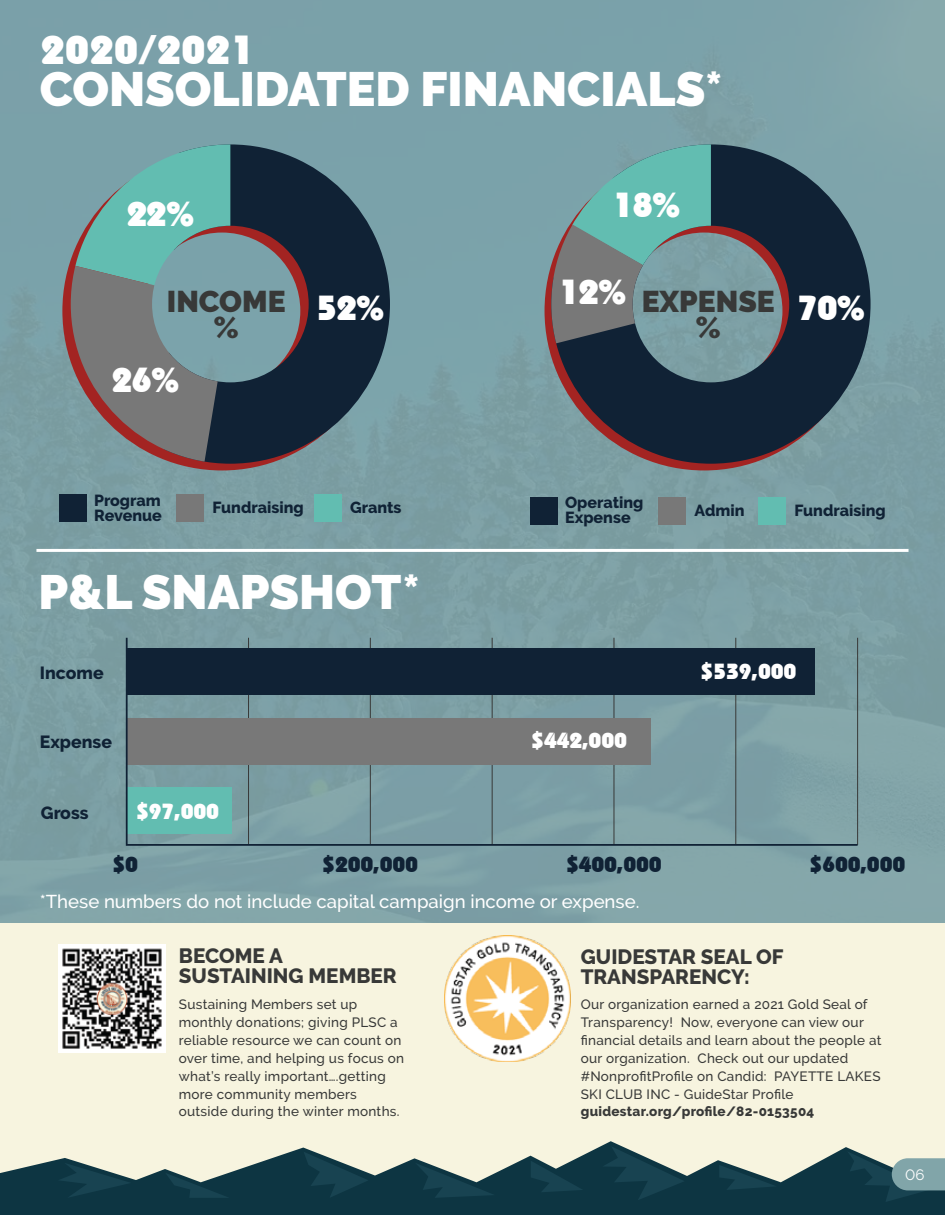
<style>
.page{position:relative;width:945px;height:1215px;background:#fff}
.page>*{position:absolute;margin:0;border:0;box-sizing:border-box;transform-origin:0 0}
.t1{font:900 48px "Raleway";color:#fff}
.t2{font:800 44.4px "Bauhaus";color:#fff}
.t3{font:800 38.1px "Bauhaus";letter-spacing:-.04em;color:#fff}
.t4{font:900 30px/26.1px "Raleway";color:#383938;text-align:center}
.t5{font:800 24px "Bauhaus";letter-spacing:-.02em;color:#102235}
.t6{font:800 24px "Bauhaus";letter-spacing:-.02em;color:#fff}
.t7{font:800 20.7px/20.9px "Raleway";color:#383938}
.t8{font:500 18.6px "Raleway";color:#fff}
.t9{font:800 17.55px "Raleway";color:#102235}
.t10{font:800 16.05px/15.5px "Raleway";color:#102235}
.t11{font:15px "Raleway";color:#fff}
.t12{font:500 13.5px/17.9px "Raleway";letter-spacing:.02em;color:#383938}
.t13{font:800 13.5px "Raleway";letter-spacing:.02em;color:#383938}
</style>
<div class="page">
<div style="left:0;top:0;width:945px;height:924px;background:#81a5a9"></div>
<div style="left:0;top:924px;width:945px;height:291px;background:#f7f4df"></div>
<img style="left:59px;top:945px;width:107px;height:107px">
<img style="left:445px;top:936px;width:125px;height:125px">
<svg style="left:0;top:1141px;width:945px;height:74px;fill:#0d3542"></svg>
<svg style="left:602px;top:1146px;width:83px;height:54px"></svg>
<svg style="left:719px;top:1165px;width:58px;height:25px"></svg>
<svg style="left:531px;top:1161px;width:52px;height:31px;background:#224853"></svg>
<svg style="left:415px;top:1163px;width:80px;height:35px"></svg>
<svg style="left:304px;top:1152px;width:65px;height:46px"></svg>
<svg style="left:165px;top:1173px;width:65px;height:25px;background:#33555d"></svg>
<svg style="left:58px;top:1163px;width:73px;height:35px;background:#34565e"></svg>
<svg style="left:545px;top:266px;width:318px;height:204px;fill:#7c9ca1"></svg>
<svg style="left:62px;top:259px;width:315px;height:211px;fill:#7c9ca1"></svg>
<svg style="left:551px;top:144px;width:320px;height:320px;fill:#102235"></svg>
<svg style="left:551px;top:144px;width:160px;height:207px"></svg>
<svg style="left:230px;top:144px;width:160px;height:320px;fill:#102235"></svg>
<svg style="left:71px;top:144px;width:159px;height:320px"></svg>
<div style="left:314px;top:495px;width:27px;height:27px;background:#62bdb1"></div>
<div style="left:177px;top:495px;width:27px;height:27px;background:#787878"></div>
<div style="left:59px;top:495px;width:27px;height:27px;background:#102235"></div>
<div style="left:759px;top:497px;width:27px;height:27px;background:#62bdb1"></div>
<div style="left:659px;top:497px;width:27px;height:27px;background:#787878"></div>
<div style="left:530px;top:497px;width:27px;height:27px;background:#102235"></div>
<svg style="left:125px;top:636px;width:734px;height:211px"></svg>
<hr style="left:36px;top:549px;width:873px;height:3px;background:#fff">
<svg style="left:847px;top:1151px;width:98px;height:51px;background:#56777c"></svg>
<h2 class="t2" style="left:41px;top:31px;width:216px">2020/2021</h2>
<h1 class="t1" style="left:40px;top:61px;width:685px">CONSOLIDATED FINANCIALS*</h1>
<h3 class="t3" style="left:127px;top:197px;width:71px">22%</h3>
<h3 class="t3" style="left:613px;top:189px;width:71px">18%</h3>
<h3 class="t4" style="left:167px;top:288px;width:120px">INCOME</h3>
<h3 class="t3" style="left:559px;top:276px;width:71px">12%</h3>
<h3 class="t4" style="left:214px;top:314px;width:27px">%</h3>
<h3 class="t3" style="left:317px;top:292px;width:71px">52%</h3>
<h3 class="t3" style="left:112px;top:364px;width:71px">26%</h3>
<h3 class="t4" style="left:642px;top:288px;width:134px">EXPENSE %</h3>
<h3 class="t3" style="left:798px;top:291px;width:71px">70%</h3>
<p class="t10" style="left:94px;top:492px;width:69px">Program<br>Revenue</p>
<p class="t10" style="left:213px;top:500px;width:93px">Fundraising</p>
<p class="t10" style="left:350px;top:500px;width:53px">Grants</p>
<p class="t10" style="left:565px;top:495px;width:80px">Operating<br>Expense</p>
<p class="t10" style="left:695px;top:502px;width:51px">Admin</p>
<p class="t10" style="left:795px;top:502px;width:93px">Fundraising</p>
<h1 class="t1" style="left:39px;top:564px;width:383px">P&amp;L SNAPSHOT*</h1>
<p class="t9" style="left:40px;top:663px;width:65px">Income</p>
<p class="t9" style="left:40px;top:732px;width:74px">Expense</p>
<p class="t9" style="left:41px;top:803px;width:49px">Gross</p>
<h3 class="t6" style="left:136px;top:801px;width:85px">$97,000</h3>
<h3 class="t6" style="left:531px;top:730px;width:98px">$442,000</h3>
<h3 class="t6" style="left:701px;top:661px;width:98px">$539,000</h3>
<h3 class="t5" style="left:112px;top:854px;width:27px">$0</h3>
<h3 class="t5" style="left:322px;top:854px;width:98px">$200,000</h3>
<h3 class="t5" style="left:566px;top:854px;width:98px">$400,000</h3>
<h3 class="t5" style="left:810px;top:854px;width:98px">$600,000</h3>
<h3 class="t8" style="left:40px;top:890px;width:601px">*These numbers do not include capital campaign income or expense.</h3>
<h3 class="t7" style="left:179px;top:945px;width:219px">BECOME A<br>SUSTAINING MEMBER</h3>
<p class="t12" style="left:179px;top:995px;width:227px">Sustaining Members set up monthly donations; giving PLSC a reliable resource we can count on over time, and helping us focus on what’s really important….getting more community members outside during the winter months.</p>
<h3 class="t7" style="left:581px;top:946px;width:204px">GUIDESTAR SEAL OF<br>TRANSPARENCY:</h3>
<p class="t12" style="left:581px;top:995px;width:302px">Our organization earned a 2021 Gold Seal of Transparency! Now, everyone can view our financial details and learn about the people at our organization. Check out our updated #NonprofitProfile on Candid: PAYETTE LAKES SKI CLUB INC - GuideStar Profile</p>
<p class="t13" style="left:581px;top:1104px;width:235px">guidestar.org/profile/82-0153504</p>
<p class="t11" style="left:905px;top:1166px;width:21px">06</p>
</div>
